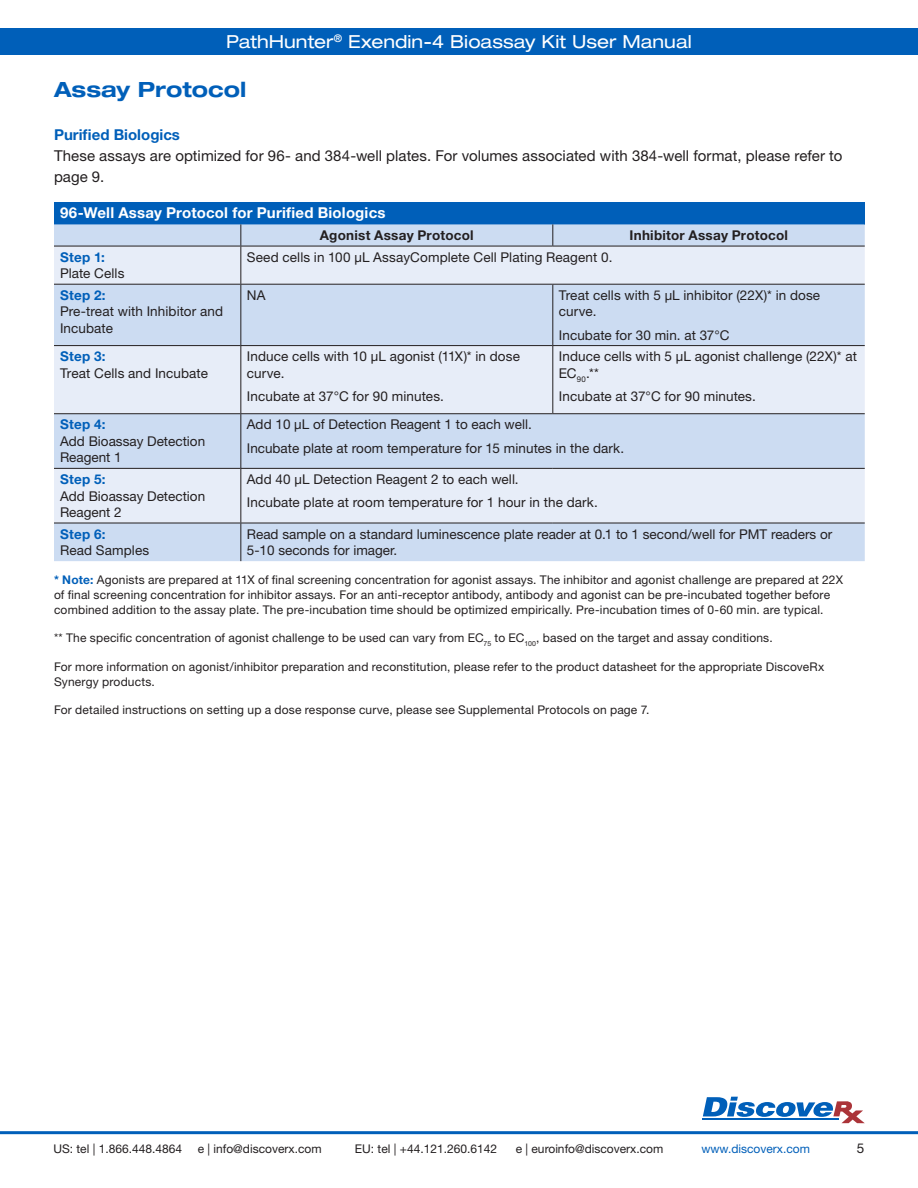
<style>
.page{position:relative;width:918px;height:1188px;background:#fff}
.page>*{position:absolute;margin:0;border:0;box-sizing:border-box;transform-origin:0 0}
.Title_FL{font:700 expanded 21px "Helvetica Neue LT Std";color:#005fb9}
.t1{font:expanded 18px "Helvetica Neue LT Std";color:#fff}
.BodyText_FL{font:15px/21px "Helvetica Neue LT Std";letter-spacing:.005em;color:#231f20}
.BodyText_FL-2{font:700 15px "Helvetica Neue LT Std";letter-spacing:.01em;color:#fff}
.Section_Head_FL{font:700 15px "Helvetica Neue LT Std";color:#005fb9}
.BodyText_FL-3{font:13.5px/16.5px "Helvetica Neue LT Std";letter-spacing:.005em;color:#231f20}
.BodyText_FL-4{font:700 13.5px "Helvetica Neue LT Std";letter-spacing:.015em;color:#231f20}
.BodyText_FL-5{font:12px/15px "Helvetica Neue LT Std";letter-spacing:.015em;color:#231f20}
.t2{font:12px "Helvetica Neue LT Std";color:#005fb9}
.s1{font-weight:700;color:#005fb9}
</style>
<div class="page">
<div style="left:0;top:28px;width:918px;height:27px;background:#005fb9"></div>
<svg style="left:703px;top:1097px;width:162px;height:26px"></svg>
<hr style="left:703px;top:1118px;width:136px;height:2px;background:#005fb9">
<hr style="left:0;top:1131px;width:918px;height:3px;background:#005fb9">
<div style="left:54px;top:202px;width:811px;height:22px;background:#005fb9"></div>
<div style="left:54px;top:224px;width:811px;height:337px;background:#ccdcf2"></div>
<svg style="left:54px;top:247px;width:811px;height:276px;background:#dae4f4"></svg>
<svg style="left:240px;top:224px;width:1px;height:22px"></svg>
<svg style="left:552px;top:224px;width:1px;height:22px"></svg>
<hr style="left:54px;top:246px;width:187px;height:1px;background:#231f20">
<hr style="left:241px;top:246px;width:312px;height:1px;background:#231f20">
<hr style="left:240px;top:246px;width:1px;height:38px;background:#231f20">
<hr style="left:553px;top:246px;width:312px;height:1px;background:#231f20">
<hr style="left:54px;top:284px;width:187px;height:1px;background:#231f20">
<hr style="left:241px;top:284px;width:312px;height:1px;background:#231f20">
<hr style="left:240px;top:285px;width:1px;height:60px;background:#231f20">
<hr style="left:553px;top:284px;width:312px;height:1px;background:#231f20">
<hr style="left:552px;top:285px;width:1px;height:60px;background:#231f20">
<hr style="left:54px;top:345px;width:187px;height:1px;background:#231f20">
<hr style="left:241px;top:345px;width:312px;height:1px;background:#231f20">
<hr style="left:240px;top:346px;width:1px;height:67px;background:#231f20">
<hr style="left:553px;top:345px;width:312px;height:1px;background:#231f20">
<hr style="left:552px;top:346px;width:1px;height:67px;background:#231f20">
<hr style="left:54px;top:413px;width:187px;height:1px;background:#231f20">
<hr style="left:241px;top:413px;width:312px;height:1px;background:#231f20">
<hr style="left:240px;top:414px;width:1px;height:54px;background:#231f20">
<hr style="left:553px;top:413px;width:312px;height:1px;background:#231f20">
<hr style="left:54px;top:468px;width:187px;height:1px;background:#231f20">
<hr style="left:241px;top:468px;width:312px;height:1px;background:#231f20">
<hr style="left:240px;top:469px;width:1px;height:54px;background:#231f20">
<hr style="left:553px;top:468px;width:312px;height:1px;background:#231f20">
<hr style="left:54px;top:523px;width:187px;height:1px;background:#231f20">
<hr style="left:241px;top:523px;width:312px;height:1px;background:#231f20">
<hr style="left:240px;top:523px;width:1px;height:38px;background:#231f20">
<hr style="left:553px;top:523px;width:312px;height:1px;background:#231f20">
<h2 class="t1" style="left:226px;top:30px;width:467px">PathHunter<sup>®</sup> Exendin-4 Bioassay Kit User Manual</h2>
<p class="Title_FL" style="left:54px;top:76px;width:194px">Assay Protocol</p>
<p class="Section_Head_FL" style="left:54px;top:126px;width:128px">Purified Biologics</p>
<p class="BodyText_FL" style="left:54px;top:145px;width:790px">These assays are optimized for 96- and 384-well plates. For volumes associated with 384-well format, please refer to page 9.</p>
<p class="BodyText_FL-2" style="left:60px;top:204px;width:327px">96-Well Assay Protocol for Purified Biologics</p>
<p class="BodyText_FL-4" style="left:320px;top:227px;width:155px">Agonist Assay Protocol</p>
<p class="BodyText_FL-4" style="left:630px;top:227px;width:160px">Inhibitor Assay Protocol</p>
<p class="BodyText_FL-3" style="left:60px;top:248px;width:66px"><span class="s1">Step 1:<br></span>Plate Cells</p>
<p class="BodyText_FL-3" style="left:247px;top:248px;width:367px">Seed cells in 100 µL AssayComplete Cell Plating Reagent 0.</p>
<p class="BodyText_FL-3" style="left:60px;top:287px;width:165px"><span class="s1">Step 2:<br></span>Pre-treat with Inhibitor and<br>Incubate</p>
<p class="BodyText_FL-3" style="left:247px;top:287px;width:20px">NA</p>
<p class="BodyText_FL-3" style="left:559px;top:287px;width:263px">Treat cells with 5 µL inhibitor (22X)* in dose curve.</p>
<p class="BodyText_FL-3" style="left:559px;top:326px;width:172px">Incubate for 30 min. at 37°C</p>
<p class="BodyText_FL-3" style="left:60px;top:348px;width:150px"><span class="s1">Step 3:<br></span>Treat Cells and Incubate</p>
<p class="BodyText_FL-3" style="left:247px;top:348px;width:275px">Induce cells with 10 µL agonist (11X)* in dose curve.</p>
<p class="BodyText_FL-3" style="left:247px;top:388px;width:199px">Incubate at 37°C for 90 minutes.</p>
<p class="BodyText_FL-3" style="left:559px;top:348px;width:300px">Induce cells with 5 µL agonist challenge (22X)* at<br>EC<sub>90</sub>.**</p>
<p class="BodyText_FL-3" style="left:559px;top:388px;width:199px">Incubate at 37°C for 90 minutes.</p>
<p class="BodyText_FL-3" style="left:60px;top:416px;width:147px"><span class="s1">Step 4:<br></span>Add Bioassay Detection<br>Reagent 1</p>
<p class="BodyText_FL-3" style="left:247px;top:416px;width:287px">Add 10 µL of Detection Reagent 1 to each well.</p>
<p class="BodyText_FL-3" style="left:247px;top:439px;width:379px">Incubate plate at room temperature for 15 minutes in the dark.</p>
<p class="BodyText_FL-3" style="left:60px;top:471px;width:147px"><span class="s1">Step 5:<br></span>Add Bioassay Detection<br>Reagent 2</p>
<p class="BodyText_FL-3" style="left:247px;top:471px;width:273px">Add 40 µL Detection Reagent 2 to each well.</p>
<p class="BodyText_FL-3" style="left:247px;top:494px;width:353px">Incubate plate at room temperature for 1 hour in the dark.</p>
<p class="BodyText_FL-3" style="left:60px;top:525px;width:91px"><span class="s1">Step 6:<br></span>Read Samples</p>
<p class="BodyText_FL-3" style="left:247px;top:525px;width:587px">Read sample on a standard luminescence plate reader at 0.1 to 1 second/well for PMT readers or<br>5-10 seconds for imager.</p>
<p class="BodyText_FL-5" style="left:54px;top:572px;width:791px"><span class="s1">* Note:</span> Agonists are prepared at 11X of final screening concentration for agonist assays. The inhibitor and agonist challenge are prepared at 22X of final screening concentration for inhibitor assays. For an anti-receptor antibody, antibody and agonist can be pre-incubated together before combined addition to the assay plate. The pre-incubation time should be optimized empirically. Pre-incubation times of 0-60 min. are typical.</p>
<p class="BodyText_FL-5" style="left:54px;top:630px;width:720px">** The specific concentration of agonist challenge to be used can vary from EC<sub>75</sub> to EC<sub>100</sub>, based on the target and assay conditions.</p>
<p class="BodyText_FL-5" style="left:54px;top:659px;width:772px">For more information on agonist/inhibitor preparation and reconstitution, please refer to the product datasheet for the appropriate DiscoveRx<br>Synergy products.</p>
<p class="BodyText_FL-5" style="left:54px;top:702px;width:597px">For detailed instructions on setting up a dose response curve, please see Supplemental Protocols on page 7.</p>
<p class="BodyText_FL-5" style="left:53px;top:1141px;width:130px">US: tel | 1.866.448.4864</p>
<p class="BodyText_FL-5" style="left:198px;top:1141px;width:125px">e | info@discoverx.com</p>
<p class="BodyText_FL-5" style="left:355px;top:1141px;width:144px">EU: tel | +44.121.260.6142</p>
<p class="BodyText_FL-5" style="left:516px;top:1141px;width:149px">e | euroinfo@discoverx.com</p>
<p class="t2" style="left:701px;top:1142px;width:110px">www.discoverx.com</p>
<p class="BodyText_FL-3" style="left:857px;top:1139px;width:9px">5</p>
</div>
